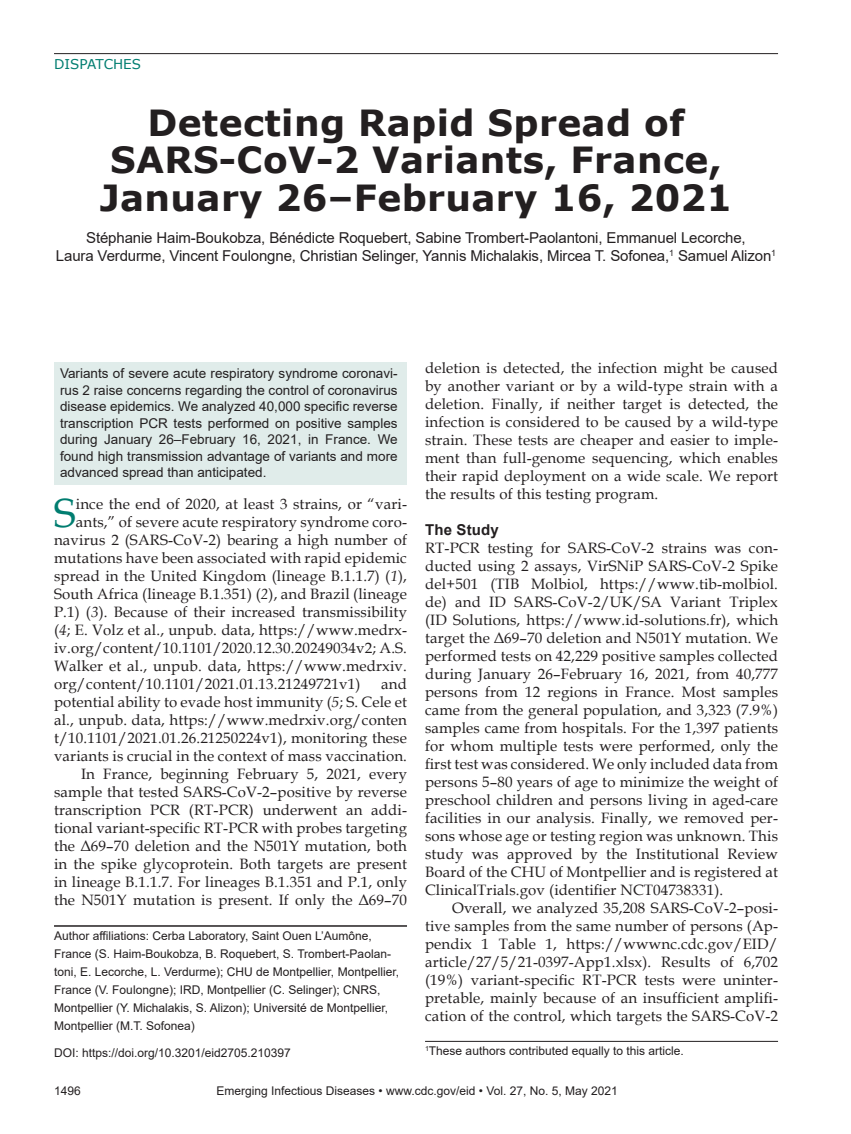
<style>
.page{position:relative;width:851px;height:1134px;background:#fff}
.page>*{position:absolute;margin:0;border:0;box-sizing:border-box;transform-origin:0 0}
.t1{font:40.8px "Book Antiqua";color:#007d70}
.t2{font:700 36px/37.5px "Verdana";letter-spacing:.01em;color:#231f20;text-align:center}
.t3{font:15px/18px "Book Antiqua";letter-spacing:.01em;color:#231f20;text-align:justify}
.t4{font:15px/18px "Arial";letter-spacing:-.01em;color:#231f20;text-align:center}
.t5{font:700 15px "Arial";letter-spacing:.01em;color:#231f20}
.t6{font:13.5px/16.5px "Arial";color:#231f20;text-align:justify}
.t7{font:13.5px "Verdana";color:#007d70}
.t8{font:12px/18px "Arial";color:#231f20}
.s1{font-style:italic}
</style>
<div class="page">
<hr style="left:54px;top:53px;width:724px;height:1px;background:#231f20">
<hr style="left:54px;top:925px;width:353px;height:2px;background:#231f20">
<div style="left:54px;top:363px;width:353px;height:122px;background:#e0ecea"></div>
<hr style="left:425px;top:1041px;width:353px;height:1px;background:#231f20">
<p class="t7" style="left:54px;top:55px;width:88px">DISPATCHES</p>
<h2 class="t2" style="left:100px;top:103px;width:634px">Detecting Rapid Spread of<br>SARS-CoV-2 Variants, France,<br>January 26–February 16, 2021</h2>
<p class="t4" style="left:56px;top:229px;width:721px">Stéphanie Haim-Boukobza, Bénédicte Roquebert, Sabine Trombert-Paolantoni, Emmanuel Lecorche,<br>Laura Verdurme, Vincent Foulongne, Christian Selinger, Yannis Michalakis, Mircea T. Sofonea,<sup>1</sup> Samuel Alizon<sup>1</sup></p>
<p class="t3" style="left:425px;top:358px;width:354px">deletion is detected, the infection might be caused by another variant or by a wild-type strain with a deletion. Finally, if neither target is detected, the infection is considered to be caused by a wild-type strain. These tests are cheaper and easier to imple&shy;ment than full-genome sequencing, which enables their rapid deployment on a wide scale. We report the results of this testing program.</p>
<p class="t5" style="left:425px;top:519px;width:75px">The Study</p>
<p class="t3" style="left:425px;top:538px;width:354px">RT-PCR testing for SARS-CoV-2 strains was con&shy;ducted using 2 assays, VirSNiP SARS-CoV-2 Spike del+501 (TIB Molbiol, https://www.tib-molbiol. de) and ID SARS-CoV-2/UK/SA Variant Triplex (ID Solutions, https://www.id-solutions.fr), which target the Δ69–70 deletion and N501Y mutation. We performed tests on 42,229 positive samples collected during January 26–February 16, 2021, from 40,777 persons from 12 regions in France. Most samples came from the general population, and 3,323 (7.9%) samples came from hospitals. For the 1,397 patients for whom multiple tests were performed, only the first test was considered. We only included data from persons 5–80 years of age to minimize the weight of preschool children and persons living in aged-care facilities in our analysis. Finally, we removed per&shy;sons whose age or testing region was unknown. This study was approved by the Institutional Review Board of the CHU of Montpellier and is registered at ClinicalTrials.gov (identifier NCT04738331).</p>
<p class="t3" style="left:425px;top:898px;width:354px;text-indent:27px">Overall, we analyzed 35,208 SARS-CoV-2–posi&shy;tive samples from the same number of persons (Ap&shy;pendix 1 Table 1, https://wwwnc.cdc.gov/EID/ article/27/5/21-0397-App1.xlsx). Results of 6,702 (19%) variant-specific RT-PCR tests were uninter&shy;pretable, mainly because of an insufficient amplifi&shy;cation of the control, which targets the SARS-CoV-2</p>
<p class="t6" style="left:60px;top:365px;width:339px">Variants of severe acute respiratory syndrome coronavi&shy;rus 2 raise concerns regarding the control of coronavirus disease epidemics. We analyzed 40,000 specific reverse transcription PCR tests performed on positive samples during January 26–February 16, 2021, in France. We found high transmission advantage of variants and more advanced spread than anticipated.</p>
<h1 class="t1" style="left:54px;top:485px;width:23px">S</h1>
<p class="t3" style="left:76px;top:495px;width:333px">ince the end of 2020, at least 3 strains, or “vari-</p>
<p class="t3" style="left:76px;top:513px;width:332px">ants,” of severe acute respiratory syndrome coro-</p>
<p class="t3" style="left:54px;top:531px;width:354px">navirus 2 (SARS-CoV-2) bearing a high number of</p>
<p class="t3" style="left:54px;top:549px;width:354px">mutations have been associated with rapid epidemic</p>
<p class="t3" style="left:54px;top:567px;width:354px">spread in the United Kingdom (lineage B.1.1.7) (<span class="s1">1</span>),</p>
<p class="t3" style="left:54px;top:585px;width:354px">South Africa (lineage B.1.351) (<span class="s1">2</span>), and Brazil (lineage</p>
<p class="t3" style="left:54px;top:603px;width:354px">P.1) (<span class="s1">3</span>). Because of their increased transmissibility</p>
<p class="t3" style="left:54px;top:621px;width:354px">(<span class="s1">4</span>; E. Volz et al., unpub. data, https://www.medrx-</p>
<p class="t3" style="left:54px;top:639px;width:354px">iv.org/content/10.1101/2020.12.30.20249034v2; A.S.</p>
<p class="t3" style="left:54px;top:657px;width:354px">Walker et al., unpub. data, https://www.medrxiv.</p>
<p class="t3" style="left:54px;top:675px;width:308px">org/content/10.1101/2021.01.13.21249721v1)</p>
<p class="t3" style="left:54px;top:675px;width:354px;text-align:right">and<br>potential ability to evade host immunity (<span class="s1">5</span>; S. Cele et al., unpub. data, https://www.medrxiv.org/conten t/10.1101/2021.01.26.21250224v1), monitoring these variants is crucial in the context of mass vaccination.<br>In France, beginning February 5, 2021, every sample that tested SARS-CoV-2–positive by reverse transcription PCR (RT-PCR) underwent an addi&shy;tional variant-specific RT-PCR with probes targeting the Δ69–70 deletion and the N501Y mutation, both in the spike glycoprotein. Both targets are present in lineage B.1.1.7. For lineages B.1.351 and P.1, only the N501Y mutation is present. If only the Δ69–70</p>
<p class="t8" style="left:54px;top:927px;width:346px">Author affiliations: Cerba Laboratory, Saint Ouen L’Aumône, France (S. Haim-Boukobza, B. Roquebert, S. Trombert-Paolan&shy;toni, E. Lecorche, L. Verdurme); CHU de Montpellier, Montpellier, France (V. Foulongne); IRD, Montpellier (C. Selinger); CNRS, Montpellier (Y. Michalakis, S. Alizon); Université de Montpellier, Montpellier (M.T. Sofonea)</p>
<p class="t8" style="left:54px;top:1044px;width:238px">DOI: https://doi.org/10.3201/eid2705.210397</p>
<p class="t8" style="left:425px;top:1042px;width:260px"><sup>1</sup>These authors contributed equally to this article.</p>
<p class="t8" style="left:54px;top:1082px;width:28px">1496</p>
<p class="t8" style="left:216px;top:1082px;width:403px">Emerging Infectious Diseases • www.cdc.gov/eid • Vol. 27, No. 5, May 2021</p>
</div>
